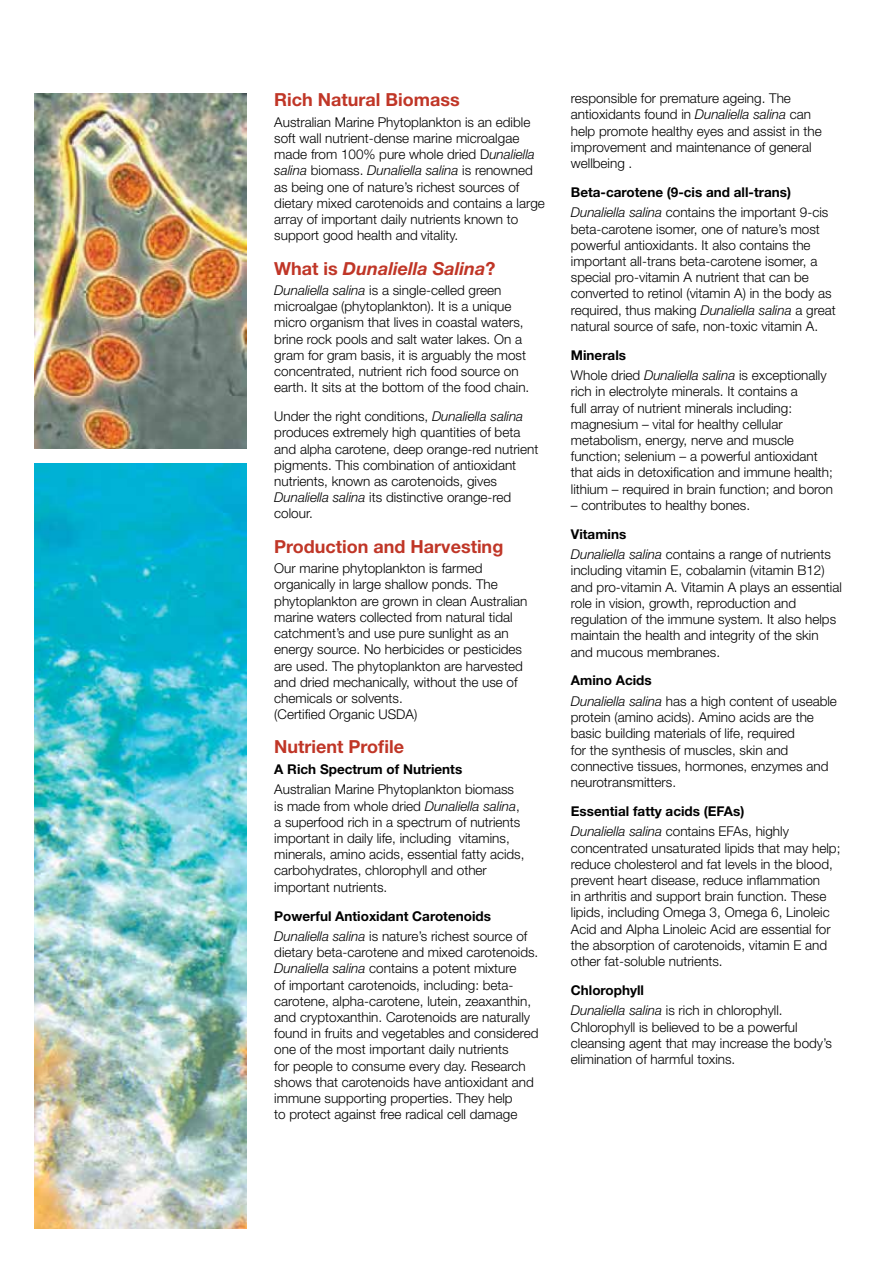
<style>
.page{position:relative;width:893px;height:1263px;background:#fff}
.page>*{position:absolute;margin:0;border:0;box-sizing:border-box;transform-origin:0 0}
.t1{font:700 18px "Helvetica Neue LT Std";color:#c03627}
.t2{font:italic 700 18px "Helvetica Neue LT Std";color:#c03627}
.t3{font:300 13.5px/16.2px "Helvetica Neue LT Std";color:#000}
.t4{font:700 13.5px/20.4px "Helvetica Neue LT Std";color:#000}
.s1{font-style:italic}
.s2{font-style:normal}
.s3{font-weight:300;font-style:italic}
.s4{font-weight:300}
.s5{font-weight:700}
</style>
<div class="page">
<img style="left:34px;top:463px;width:213px;height:766px">
<img style="left:34px;top:94px;width:212px;height:354px">
<h1 class="t1" style="left:274px;top:89px;width:187px">Rich Natural Biomass</h1>
<p class="t3" style="left:274px;top:114px;width:272px">Australian Marine Phytoplankton is an edible soft wall nutrient-dense marine microalgae made from 100% pure whole dried D<span class="s1">unaliella salina</span> biomass. <span class="s1">Dunaliella salina</span> is renowned as being one of nature’s richest sources of dietary mixed carotenoids and contains a large array of important daily nutrients known to support good health and vitality.</p>
<h1 class="t2" style="left:274px;top:257px;width:223px"><span class="s2">What is</span> Dunaliella Salina<span class="s2">?</span></h1>
<p class="t3" style="left:274px;top:282px;width:257px"><span class="s1">Dunaliella salina</span> is a single-celled green microalgae (phytoplankton). It is a unique micro organism that lives in coastal waters, brine rock pools and salt water lakes. On a gram for gram basis, it is arguably the most concentrated, nutrient rich food source on earth. It sits at the bottom of the food chain.</p>
<p class="t3" style="left:274px;top:408px;width:266px">Under the right conditions, <span class="s1">Dunaliella salina </span>produces extremely high quantities of beta and alpha carotene, deep orange-red nutrient pigments. This combination of antioxidant nutrients, known as carotenoids, gives <span class="s1">Dunaliella salina</span> its distinctive orange-red colour.</p>
<h1 class="t1" style="left:274px;top:535px;width:231px">Production and Harvesting</h1>
<p class="t3" style="left:274px;top:560px;width:255px">Our marine phytoplankton is farmed organically in large shallow ponds. The phytoplankton are grown in clean Australian marine waters collected from natural tidal catchment’s and use pure sunlight as an energy source. No herbicides or pesticides are used. The phytoplankton are harvested and dried mechanically, without the use of chemicals or solvents.<br>(Certified Organic USDA)</p>
<h1 class="t1" style="left:274px;top:736px;width:131px">Nutrient Profile</h1>
<p class="t4" style="left:274px;top:759px;width:189px">A Rich Spectrum of Nutrients</p>
<p class="t3" style="left:274px;top:781px;width:252px">Australian Marine Phytoplankton biomass is made from whole dried <span class="s1">Dunaliella salina</span>, a superfood rich in a spectrum of nutrients important in daily life, including vitamins, minerals, amino acids, essential fatty acids, carbohydrates, chlorophyll and other important nutrients.</p>
<p class="t4" style="left:274px;top:905px;width:255px">Powerful Antioxidant Carotenoids<br><span class="s3">Dunaliella salina</span> <span class="s4">is nature’s richest source of</span></p>
<p class="t3" style="left:274px;top:944px;width:266px">dietary beta-carotene and mixed carotenoids.<br><span class="s1">Dunaliella salina</span> contains a potent mixture<br>of important carotenoids, including: beta&shy;carotene, alpha-carotene, lutein, zeaxanthin, and cryptoxanthin. Carotenoids are naturally found in fruits and vegetables and considered one of the most important daily nutrients<br>for people to consume every day. Research shows that carotenoids have antioxidant and immune supporting properties. They help<br>to protect against free radical cell damage</p>
<p class="t3" style="left:571px;top:90px;width:252px">responsible for premature ageing. The antioxidants found in <span class="s1">Dunaliella salina</span> can help promote healthy eyes and assist in the improvement and maintenance of general wellbeing .</p>
<p class="t4" style="left:571px;top:182px;width:259px">Beta-carotene (9-cis and all-trans)<br><span class="s3">Dunaliella salina</span> <span class="s4">contains the important 9-cis</span></p>
<p class="t3" style="left:571px;top:220px;width:266px">beta-carotene isomer, one of nature’s most powerful antioxidants. It also contains the important all-trans beta-carotene isomer, a special pro-vitamin A nutrient that can be converted to retinol (vitamin A) in the body as required, thus making <span class="s1">Dunaliella salina</span> a great natural source of safe, non-toxic vitamin A.</p>
<p class="t3" style="left:571px;top:344px;width:257px;line-height:20.4px"><span class="s5">Minerals<br></span>Whole dried <span class="s1">Dunaliella salina</span> is exceptionally</p>
<p class="t3" style="left:571px;top:383px;width:264px">rich in electrolyte minerals. It contains a<br>full array of nutrient minerals including: magnesium – vital for healthy cellular metabolism, energy, nerve and muscle function; selenium – a powerful antioxidant that aids in detoxification and immune health; lithium – required in brain function; and boron</p>
<p class="t3" style="left:571px;top:497px;width:181px">– contributes to healthy bones.</p>
<p class="t3" style="left:571px;top:523px;width:262px;line-height:20.4px"><span class="s5">Vitamins<br></span><span class="s1">Dunaliella salina</span> contains a range of nutrients</p>
<p class="t3" style="left:571px;top:562px;width:273px">including vitamin E, cobalamin (vitamin B12) and pro-vitamin A. Vitamin A plays an essential role in vision, growth, reproduction and regulation of the immune system. It also helps maintain the health and integrity of the skin and mucous membranes.</p>
<p class="t3" style="left:571px;top:670px;width:268px;line-height:20.4px"><span class="s5">Amino Acids<br></span><span class="s1">Dunaliella salina</span> has a high content of useable</p>
<p class="t3" style="left:571px;top:709px;width:259px">protein (amino acids). Amino acids are the basic building materials of life, required<br>for the synthesis of muscles, skin and connective tissues, hormones, enzymes and neurotransmitters.</p>
<p class="t4" style="left:571px;top:800px;width:220px">Essential fatty acids (EFAs)<br><span class="s3">Dunaliella salina</span> <span class="s4">contains EFAs, highly</span></p>
<p class="t3" style="left:571px;top:839px;width:271px">concentrated unsaturated lipids that may help; reduce cholesterol and fat levels in the blood, prevent heart disease, reduce inflammation<br>in arthritis and support brain function. These lipids, including Omega 3, Omega 6, Linoleic Acid and Alpha Linoleic Acid are essential for the absorption of carotenoids, vitamin E and other fat-soluble nutrients.</p>
<p class="t3" style="left:571px;top:980px;width:213px;line-height:20.4px"><span class="s5">Chlorophyll<br></span><span class="s1">Dunaliella salina</span> is rich in chlorophyll.</p>
<p class="t3" style="left:571px;top:1018px;width:263px">Chlorophyll is believed to be a powerful cleansing agent that may increase the body’s elimination of harmful toxins.</p>
</div>
